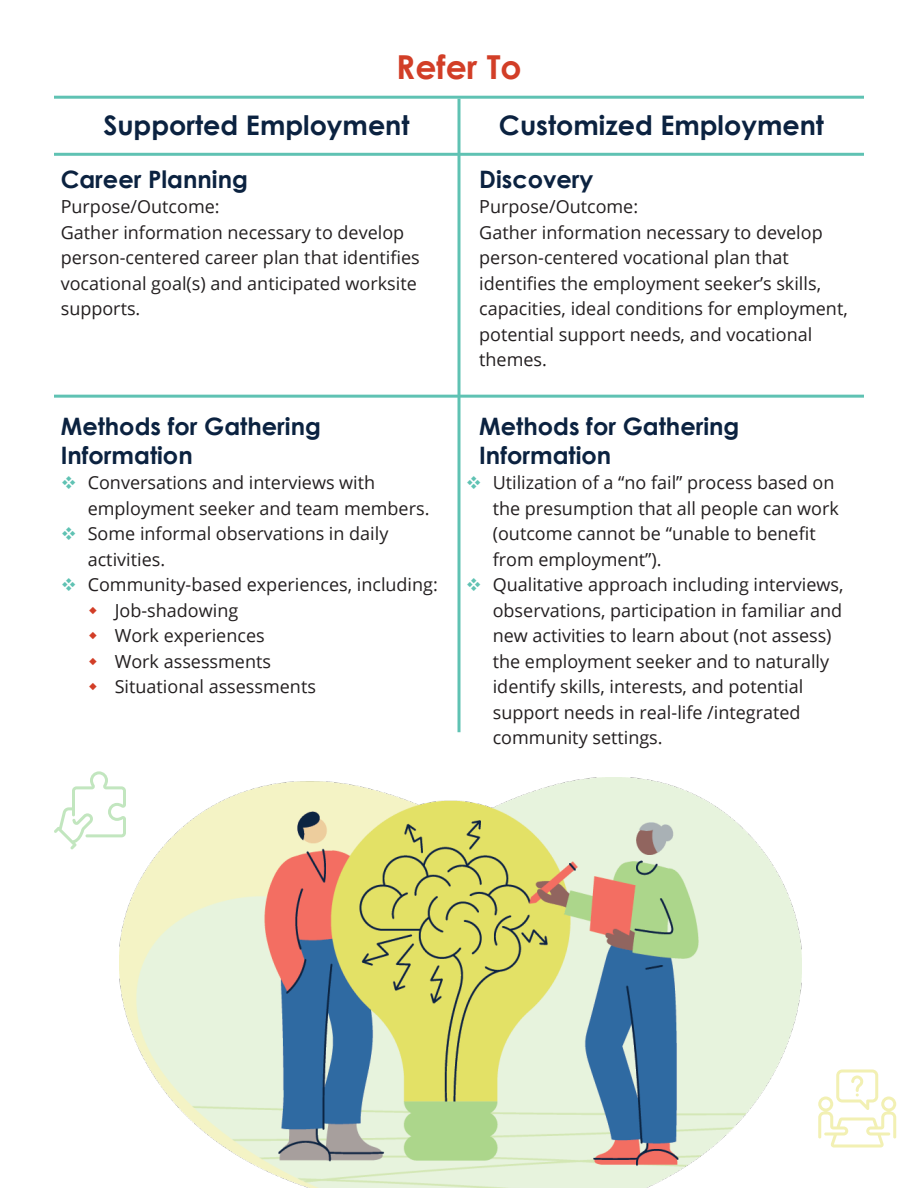
<style>
.page{position:relative;width:918px;height:1188px;background:#fff}
.page>*{position:absolute;margin:0;border:0;box-sizing:border-box;transform-origin:0 0}
.t1{font:700 33px "Century Gothic";color:#d23e27}
.t2{font:700 27px "Century Gothic";color:#0b2240}
.t3{font:700 24px/28.8px "Century Gothic";color:#0b2240}
.t4{font:18px/25.5px "Open Sans";color:#231f20}
</style>
<div class="page">
<hr style="left:458px;top:99px;width:2px;height:633px;background:#5fc2b3">
<hr style="left:54px;top:395px;width:810px;height:3px;background:#5fc2b3">
<hr style="left:54px;top:96px;width:810px;height:3px;background:#5fc2b3">
<hr style="left:54px;top:153px;width:810px;height:3px;background:#5fc2b3">
<svg style="left:818px;top:1070px;width:78px;height:78px"></svg>
<svg style="left:54px;top:771px;width:65px;height:78px"></svg>
<img style="left:119px;top:777px;width:683px;height:411px">
<h1 class="t1" style="left:396px;top:42px;width:127px">Refer To</h1>
<p class="t2" style="left:103px;top:105px;width:308px">Supported Employment</p>
<p class="t2" style="left:499px;top:105px;width:327px">Customized Employment</p>
<h2 class="t3" style="left:61px;top:164px;width:189px">Career Planning</h2>
<p class="t4" style="left:61px;top:194px;width:160px">Purpose/Outcome:</p>
<p class="t4" style="left:61px;top:219px;width:345px">Gather information necessary to develop</p>
<p class="t4" style="left:61px;top:245px;width:361px">person-centered career plan that identifies</p>
<p class="t4" style="left:61px;top:270px;width:358px">vocational goal(s) and anticipated worksite supports.</p>
<h2 class="t3" style="left:479px;top:164px;width:116px">Discovery</h2>
<p class="t4" style="left:479px;top:194px;width:160px">Purpose/Outcome:</p>
<p class="t4" style="left:479px;top:219px;width:345px">Gather information necessary to develop person-centered vocational plan that</p>
<p class="t4" style="left:479px;top:270px;width:343px">identifies the employment seeker’s skills,</p>
<p class="t4" style="left:479px;top:296px;width:370px">capacities, ideal conditions for employment, potential support needs, and vocational themes.</p>
<h2 class="t3" style="left:61px;top:411px;width:262px">Methods for Gathering<br>Information</h2>
<p class="t4" style="left:88px;top:470px;width:343px">Conversations and interviews with employment seeker and team members.</p>
<p class="t4" style="left:88px;top:521px;width:302px">Some informal observations in daily activities.</p>
<p class="t4" style="left:88px;top:572px;width:352px">Community-based experiences, including:</p>
<p class="t4" style="left:115px;top:597px;width:125px">Job-shadowing</p>
<p class="t4" style="left:115px;top:623px;width:151px">Work experiences</p>
<p class="t4" style="left:115px;top:648px;width:158px">Work assessments</p>
<p class="t4" style="left:115px;top:674px;width:203px">Situational assessments</p>
<h2 class="t3" style="left:479px;top:411px;width:262px">Methods for Gathering<br>Information</h2>
<p class="t4" style="left:493px;top:470px;width:352px">Utilization of a “no fail” process based on the presumption that all people can work (outcome cannot be “unable to benefit from employment”).<br>Qualitative approach including interviews, observations, participation in familiar and new activities to learn about (not assess) the employment seeker and to naturally identify skills, interests, and potential support needs in real-life /integrated community settings.</p>
</div>
